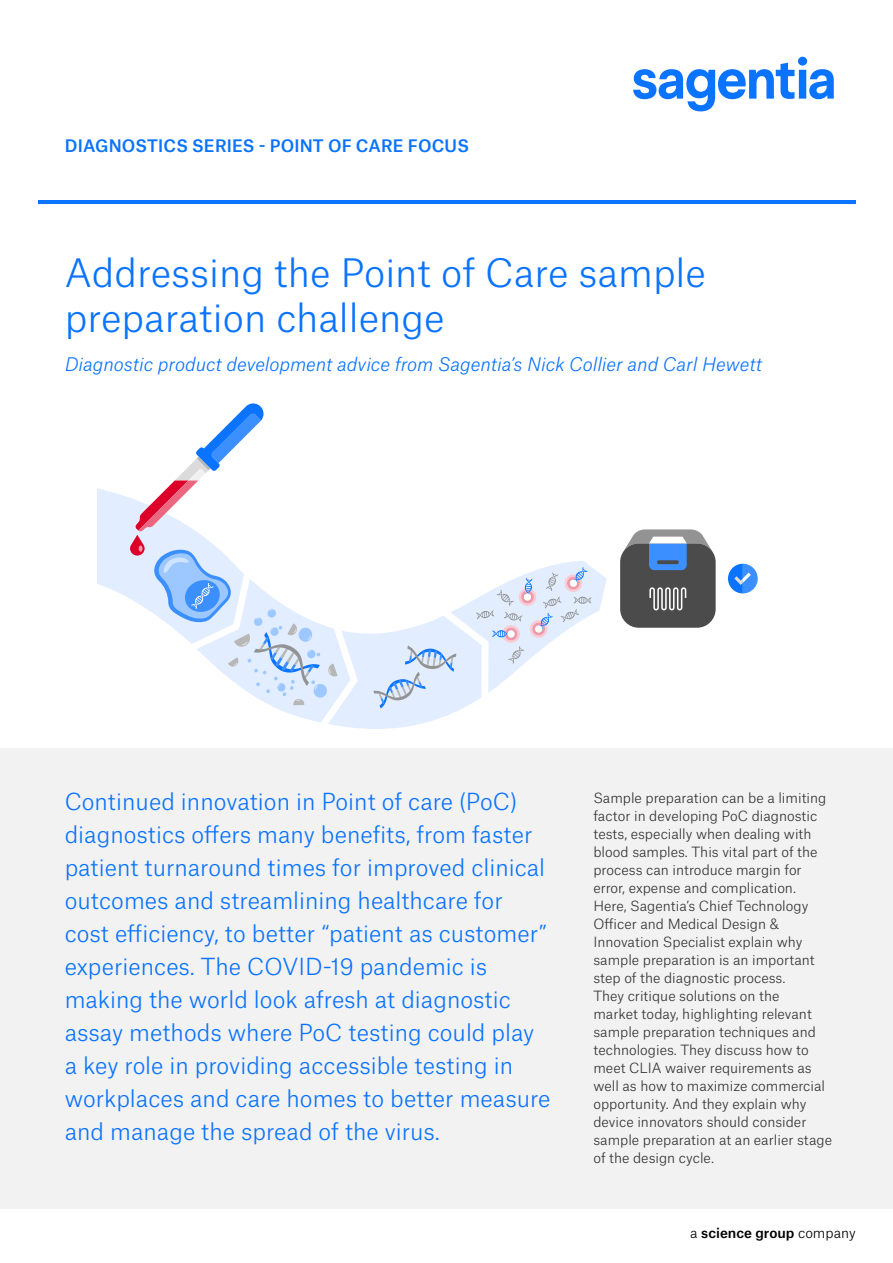
<style>
.page{position:relative;width:893px;height:1263px;background:#fff}
.page>*{position:absolute;margin:0;border:0;box-sizing:border-box;transform-origin:0 0}
.t1{font:300 37.5px/45px "Atlas Grotesk";color:#0a73ff}
.t2{font:300 22.5px/33px "Atlas Grotesk";color:#0a73ff}
.t3{font:italic 300 18px "Atlas Grotesk";color:#0a73ff}
.t4{font:500 16.5px "Atlas Grotesk";letter-spacing:.01em;color:#0a73ff}
.t5{font:300 13.5px/18px "Atlas Grotesk";color:#333}
.t6{font:500 13.5px "Atlas Grotesk";color:#000}
.s1{font-weight:300}
</style>
<div class="page">
<div style="left:0;top:748px;width:893px;height:461px;background:#f2f2f2"></div>
<hr style="left:38px;top:200px;width:818px;height:3px;background:#0a73ff">
<svg style="left:633px;top:57px;width:201px;height:54px"></svg>
<svg style="left:620px;top:529px;width:96px;height:99px"></svg>
<svg style="left:728px;top:564px;width:30px;height:29px"></svg>
<svg style="left:97px;top:403px;width:510px;height:326px"></svg>
<p class="t4" style="left:65px;top:132px;width:406px">DIAGNOSTICS SERIES - POINT OF CARE FOCUS</p>
<h1 class="t1" style="left:65px;top:247px;width:643px">Addressing the Point of Care sample preparation challenge</h1>
<h3 class="t3" style="left:65px;top:350px;width:699px">Diagnostic product development advice from Sagentia’s Nick Collier and Carl Hewett</h3>
<p class="t2" style="left:65px;top:783px;width:487px">Continued innovation in Point of care (PoC) diagnostics offers many benefits, from faster patient turnaround times for improved clinical outcomes and streamlining healthcare for cost efficiency, to better “patient as customer” experiences. The COVID-19 pandemic is making the world look afresh at diagnostic assay methods where PoC testing could play a key role in providing accessible testing in workplaces and care homes to better measure and manage the spread of the virus.</p>
<p class="t5" style="left:593px;top:787px;width:240px">Sample preparation can be a limiting factor in developing PoC diagnostic tests, especially when dealing with blood samples. This vital part of the process can introduce margin for error, expense and complication.<br>Here, Sagentia’s Chief Technology Officer and Medical Design &amp; Innovation Specialist explain why sample preparation is an important step of the diagnostic process.<br>They critique solutions on the<br>market today, highlighting relevant sample preparation techniques and technologies. They discuss how to meet CLIA waiver requirements as well as how to maximize commercial opportunity. And they explain why device innovators should consider sample preparation at an earlier stage of the design cycle.</p>
<p class="t6" style="left:690px;top:1222px;width:167px"><span class="s1">a</span> science group <span class="s1">company</span></p>
</div>
